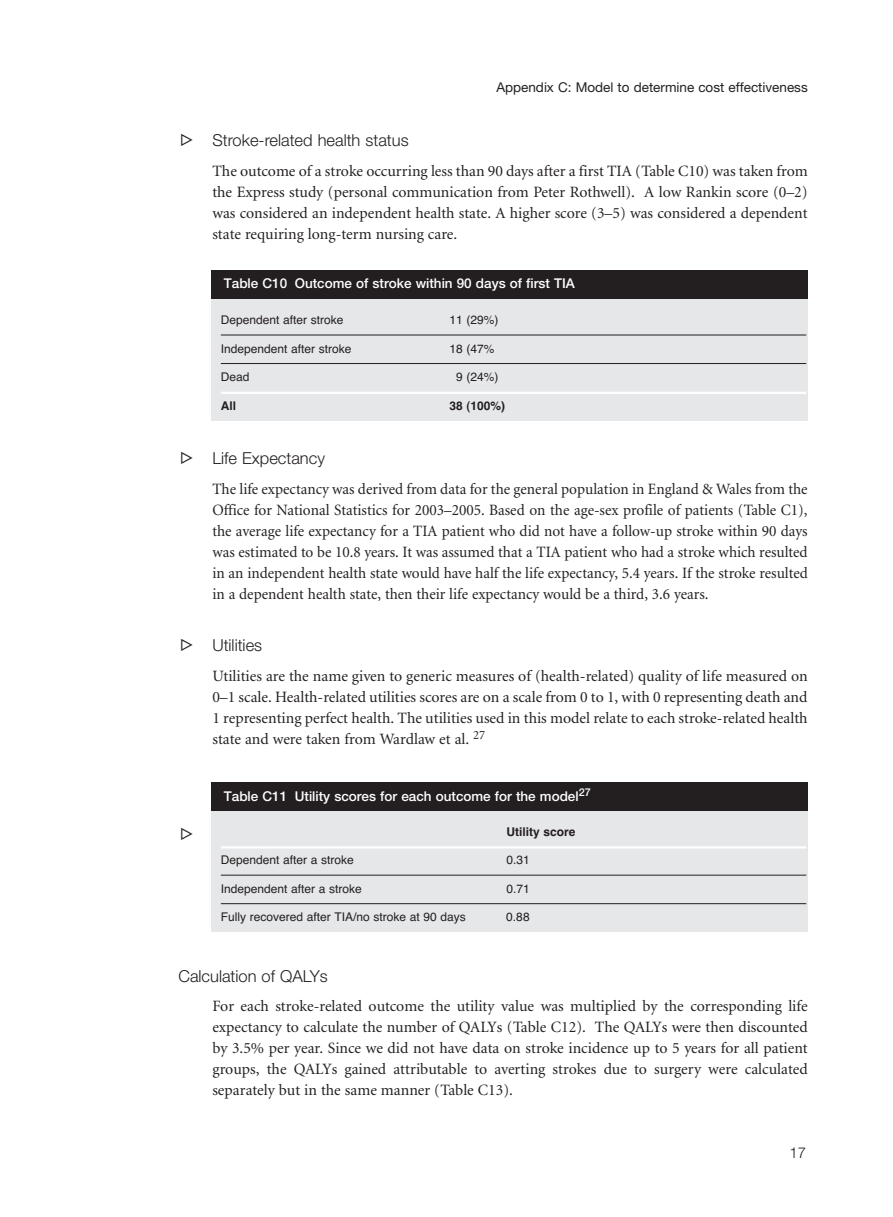
<style>
.page{position:relative;width:893px;height:1217px;background:#fff}
.page>*{position:absolute;margin:0;border:0;box-sizing:border-box;transform-origin:0 0}
.t1{font:300 16.5px "Helvetica Neue";color:#231f20}
.t2{font:15.75px/21px "Minion";color:#231f20;text-align:justify}
.t3{font:300 15px "Helvetica Neue";color:#231f20}
.t4{font:500 13.5px "Helvetica Neue";color:#fff}
.t5{font:13.5px "Helvetica Neue";color:#231f20}
.t6{font:12px "Helvetica";color:#231f20}
.t7{font:700 12px "Helvetica";color:#231f20}
</style>
<div class="page">
<div style="left:211px;top:810px;width:597px;height:122px;background:#e6e7e9"></div>
<hr style="left:221px;top:846px;width:585px;height:2px;background:#fff">
<hr style="left:221px;top:874px;width:585px;height:1px;background:#231f20">
<hr style="left:221px;top:903px;width:585px;height:1px;background:#231f20">
<div style="left:211px;top:781px;width:597px;height:29px;background:#231f20"></div>
<div style="left:211px;top:299px;width:597px;height:122px;background:#e6e7e9"></div>
<hr style="left:221px;top:334px;width:585px;height:1px;background:#231f20">
<hr style="left:221px;top:363px;width:585px;height:1px;background:#231f20">
<hr style="left:221px;top:391px;width:585px;height:3px;background:#fff">
<div style="left:211px;top:270px;width:597px;height:29px;background:#231f20"></div>
<p class="t5" style="left:496px;top:82px;width:313px">Appendix C: Model to determine cost effectiveness</p>
<p class="t1" style="left:178px;top:134px;width:232px">▲ Stroke-related health status</p>
<p class="t2" style="left:212px;top:161px;width:597px">The outcome of a stroke occurring less than 90 days after a first TIA (Table C10) was taken from the Express study (personal communication from Peter Rothwell). A low Rankin score (0–2) was considered an independent health state. A higher score (3–5) was considered a dependent state requiring long-term nursing care.</p>
<p class="t4" style="left:224px;top:278px;width:352px">Table C10 Outcome of stroke within 90 days of first TIA</p>
<p class="t6" style="left:221px;top:315px;width:124px">Dependent after stroke</p>
<p class="t6" style="left:449px;top:315px;width:51px">11 (29%)</p>
<p class="t6" style="left:221px;top:344px;width:132px">Independent after stroke</p>
<p class="t6" style="left:449px;top:344px;width:47px">18 (47%</p>
<p class="t6" style="left:221px;top:372px;width:30px">Dead</p>
<p class="t6" style="left:456px;top:372px;width:44px">9 (24%)</p>
<p class="t7" style="left:221px;top:401px;width:17px">All</p>
<p class="t7" style="left:449px;top:401px;width:57px">38 (100%)</p>
<p class="t1" style="left:178px;top:452px;width:148px">▲ Life Expectancy</p>
<p class="t2" style="left:212px;top:479px;width:597px">The life expectancy was derived from data for the general population in England &amp; Wales from the Office for National Statistics for 2003–2005. Based on the age-sex profile of patients (Table C1), the average life expectancy for a TIA patient who did not have a follow-up stroke within 90 days was estimated to be 10.8 years. It was assumed that a TIA patient who had a stroke which resulted in an independent health state would have half the life expectancy, 5.4 years. If the stroke resulted in a dependent health state, then their life expectancy would be a third, 3.6 years.</p>
<p class="t1" style="left:178px;top:639px;width:85px">▲ Utilities</p>
<p class="t2" style="left:212px;top:666px;width:597px">Utilities are the name given to generic measures of (health-related) quality of life measured on 0–1 scale. Health-related utilities scores are on a scale from 0 to 1, with 0 representing death and 1 representing perfect health. The utilities used in this model relate to each stroke-related health state and were taken from Wardlaw et al. <sup>27</sup></p>
<p class="t4" style="left:224px;top:791px;width:368px">Table C11 Utility scores for each outcome for the model<sup>27</sup></p>
<p class="t7" style="left:506px;top:826px;width:70px">Utility score</p>
<p class="t6" style="left:221px;top:855px;width:135px">Dependent after a stroke</p>
<p class="t6" style="left:506px;top:855px;width:25px">0.31</p>
<p class="t6" style="left:221px;top:883px;width:143px">Independent after a stroke</p>
<p class="t6" style="left:506px;top:883px;width:25px">0.71</p>
<p class="t6" style="left:221px;top:912px;width:246px">Fully recovered after TIA/no stroke at 90 days</p>
<p class="t6" style="left:506px;top:912px;width:25px">0.88</p>
<p class="t1" style="left:178px;top:969px;width:151px">Calculation of QALYs</p>
<p class="t2" style="left:212px;top:996px;width:597px">For each stroke-related outcome the utility value was multiplied by the corresponding life expectancy to calculate the number of QALYs (Table C12). The QALYs were then discounted by 3.5% per year. Since we did not have data on stroke incidence up to 5 years for all patient groups, the QALYs gained attributable to averting strokes due to surgery were calculated separately but in the same manner (Table C13).</p>
<p class="t3" style="left:789px;top:1146px;width:18px">17</p>
</div>
